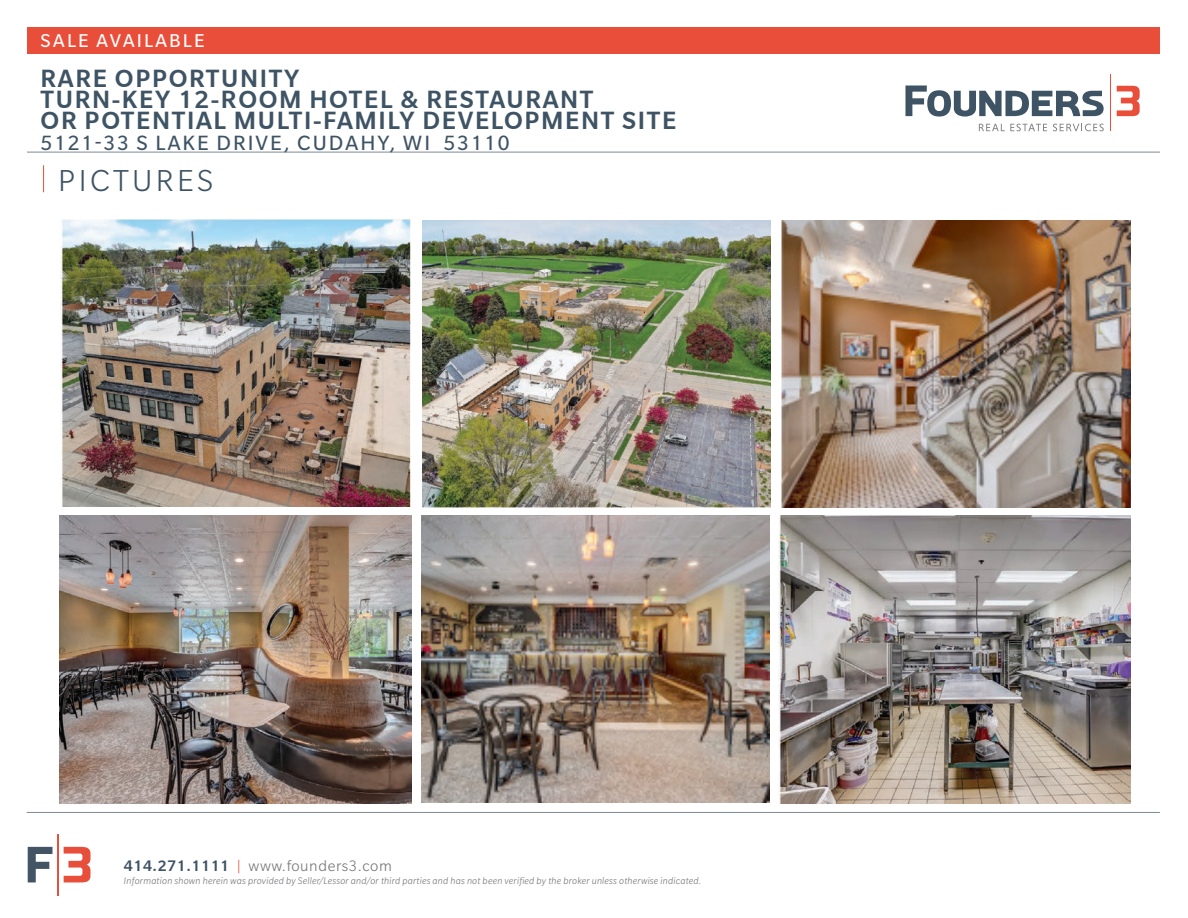
<style>
.page{position:relative;width:1188px;height:918px;background:#fff}
.page>*{position:absolute;margin:0;border:0;box-sizing:border-box;transform-origin:0 0}
.t1{font:300 33px "Slate Pro";letter-spacing:.1em;color:#3e5364}
.t2{font:500 27px "Slate Pro";letter-spacing:.06em;color:#3e5364}
.t3{font:22.5px "Slate Pro";letter-spacing:.09em;color:#3e5364}
.t4{font:20.25px "Slate Pro";letter-spacing:.11em;color:#fff}
.t5{font:300 16.5px "Slate Pro";letter-spacing:.035em;color:#757679}
.t6{font:italic 300 10.5px "Slate Pro";letter-spacing:.02em;color:#757679}
.s1{font-weight:500;color:#3e5364}
.s2{color:#e94e3a}
</style>
<div class="page">
<hr style="left:1110px;top:75px;width:1px;height:56px;background:#e94e3a">
<svg style="left:905px;top:86px;width:199px;height:31px"></svg>
<svg style="left:1117px;top:86px;width:23px;height:30px"></svg>
<svg style="left:979px;top:124px;width:68px;height:7px"></svg>
<svg style="left:1053px;top:124px;width:51px;height:7px"></svg>
<hr style="left:27px;top:152px;width:1133px;height:1px;background:#7d8995">
<div style="left:27px;top:27px;width:1133px;height:27px;background:#e94e3a"></div>
<hr style="left:58px;top:834px;width:1px;height:61px;background:#e84f3b">
<svg style="left:28px;top:847px;width:24px;height:35px"></svg>
<svg style="left:64px;top:847px;width:26px;height:35px"></svg>
<hr style="left:27px;top:812px;width:1133px;height:1px;background:#7d8995">
<svg style="left:43px;top:165px;width:1px;height:27px"></svg>
<img style="left:61px;top:219px;width:350px;height:288px">
<img style="left:422px;top:220px;width:349px;height:287px">
<img style="left:781px;top:220px;width:350px;height:287px">
<img style="left:60px;top:516px;width:351px;height:287px">
<img style="left:421px;top:516px;width:349px;height:286px">
<img style="left:779px;top:516px;width:352px;height:288px">
<p class="t4" style="left:41px;top:30px;width:166px">SALE AVAILABLE</p>
<p class="t2" style="left:41px;top:61px;width:260px">RARE OPPORTUNITY</p>
<p class="t2" style="left:41px;top:82px;width:554px">TURN-KEY 12-ROOM HOTEL &amp; RESTAURANT</p>
<p class="t2" style="left:41px;top:103px;width:637px">OR POTENTIAL MULTI-FAMILY DEVELOPMENT SITE</p>
<p class="t3" style="left:41px;top:131px;width:470px">5121-33 S LAKE DRIVE, CUDAHY, WI 53110</p>
<p class="t1" style="left:58px;top:164px;width:156px">PICTURES</p>
<p class="t5" style="left:124px;top:857px;width:270px"><span class="s1">414.271.1111</span> <span class="s2">|</span> www.founders3.com</p>
<p class="t6" style="left:124px;top:875px;width:579px">Information shown herein was provided by Seller/Lessor and/or third parties and has not been verified by the broker unless otherwise indicated.</p>
</div>
